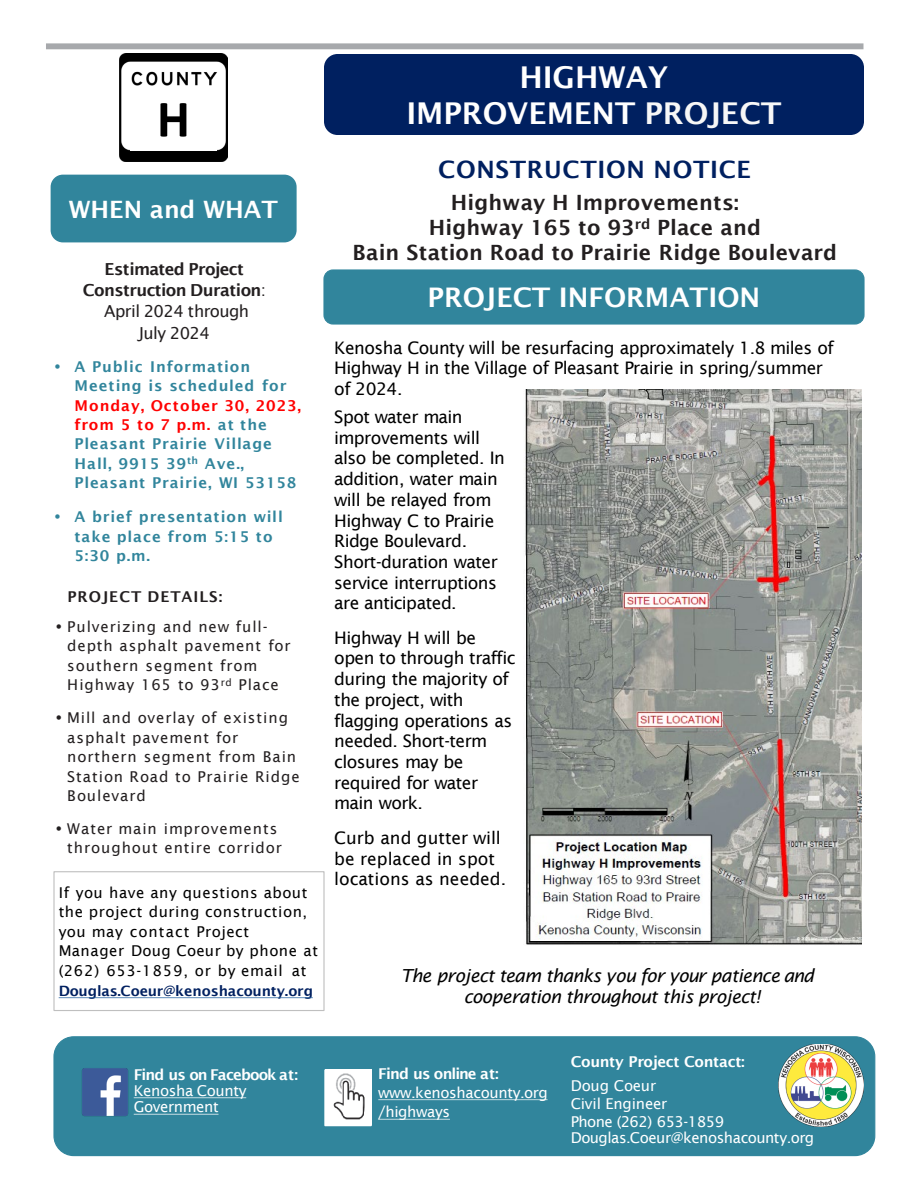
<style>
.page{position:relative;width:918px;height:1188px;background:#fff}
.page>*{position:absolute;margin:0;border:0;box-sizing:border-box;transform-origin:0 0}
.t1{font:700 52.5px "Calibri";color:#000}
.t2{font:600 30px "Lucida Sans";color:#fff}
.t3{font:600 27px "Lucida Sans";color:#fff}
.t4{font:600 24px "Lucida Sans";letter-spacing:.03em;color:#002060}
.t5{font:600 24px "Lucida Sans";color:#fff}
.t6{font:700 24px "Gill Sans";color:#fff}
.t7{font:600 21px/25.2px "Lucida Sans";letter-spacing:.01em;color:#231f20;text-align:center}
.t8{font:italic 18px/21px "Lucida Sans";letter-spacing:-.03em;color:#000;text-align:center}
.t9{font:17.25px/20.7px "Lucida Sans";letter-spacing:-.03em;color:#000}
.t10{font:17.25px/20.7px "Lucida Sans";color:#000}
.t11{font:600 16.5px "Lucida Sans";letter-spacing:-.035em;color:#231f20}
.t12{font:16.5px "Lucida Sans";letter-spacing:-.035em;color:#231f20}
.t13{font:15px/19.5px "Lucida Sans";letter-spacing:.06em;color:#231f20}
.t14{font:600 15px/19.5px "Lucida Sans";letter-spacing:.06em;color:#31859c}
.t15{font:15px/16.4px "Lucida Sans";letter-spacing:-.025em;color:#fff}
.t16{font:15px/19.5px "Lucida Sans";letter-spacing:.035em;color:#000}
.t17{font:600 15px "Lucida Sans";letter-spacing:-.02em;color:#fff}
.t18{font:600 15px "Lucida Sans";letter-spacing:.065em;color:#231f20}
.t19{font:600 14.25px "Lucida Sans";letter-spacing:-.01em;color:#002060}
.s1{font-weight:400}
.s2{color:#f00}
.s3{color:#f7f7f7}
.s4{font-weight:600}
</style>
<div class="page">
<div style="left:46px;top:43px;width:817px;height:6px;background:#a7a9ac"></div>
<div style="left:53px;top:871px;width:272px;height:140px;border:1px solid #bfbfbf"></div>
<svg style="left:59px;top:997px;width:254px;height:1px"></svg>
<svg style="left:57px;top:56px;width:233px;height:120px"></svg>
<div style="left:54px;top:1037px;width:821px;height:119px;background:#31859c;border-radius:20px"></div>
<div style="left:53px;top:1036px;width:822px;height:120px;border:1px solid #31859c;border-radius:20px"></div>
<div style="left:324px;top:54px;width:540px;height:81px;background:#002060;border-radius:14px"></div>
<div style="left:323px;top:269px;width:542px;height:56px;background:#31859c;border:1px solid #31859c;border-radius:9px"></div>
<img style="left:120px;top:53px;width:108px;height:108px">
<img style="left:778px;top:1044px;width:86px;height:83px">
<svg style="left:134px;top:1097px;width:112px;height:1px"></svg>
<svg style="left:134px;top:1114px;width:85px;height:1px"></svg>
<svg style="left:378px;top:1099px;width:170px;height:1px"></svg>
<svg style="left:378px;top:1119px;width:72px;height:1px"></svg>
<img style="left:82px;top:1068px;width:47px;height:49px">
<img style="left:327px;top:1072px;width:42px;height:51px">
<div style="left:324px;top:1069px;width:48px;height:57px;border:2px solid #fff"></div>
<div style="left:130px;top:87px;width:87px;height:64px;background:#fff"></div>
<div style="left:51px;top:175px;width:246px;height:67px;background:#31859c;border:3px solid #31859c;border-radius:11px"></div>
<img style="left:525px;top:390px;width:336px;height:555px">
<p class="t1" style="left:157px;top:82px;width:35px">H</p>
<p class="t5" style="left:69px;top:195px;width:210px">WHEN and WHAT</p>
<p class="t6" style="left:97px;top:196px;width:130px">HEN an W</p>
<p class="t11" style="left:105px;top:260px;width:141px">Estimated Project</p>
<p class="t11" style="left:83px;top:281px;width:185px">Construction Duration<span class="s1">:</span></p>
<p class="t12" style="left:104px;top:302px;width:146px">April 2024 through</p>
<p class="t12" style="left:139px;top:324px;width:73px">July 2024</p>
<p class="t14" style="left:74px;top:357px;width:228px;text-indent:-20px">• A Public Information<br>Meeting is scheduled for<br><span class="s2">Monday, October 30, 2023, from 5 to 7 p.m.</span> at the<br>Pleasant Prairie Village<br>Hall, 9915 39<sup>th</sup> Ave.,<br>Pleasant Prairie, WI 53158</p>
<p class="t14" style="left:74px;top:507px;width:210px;text-indent:-20px">• A brief presentation will take place from 5:15 to<br>5:30 p.m.</p>
<p class="t18" style="left:67px;top:588px;width:156px">PROJECT DETAILS:</p>
<p class="t13" style="left:67px;top:617px;width:225px;text-indent:-12px">• Pulverizing and new full&shy;depth asphalt pavement for southern segment from<br>Highway 165 to 93<sup>rd</sup> Place</p>
<p class="t13" style="left:67px;top:708px;width:234px;text-indent:-12px">• Mill and overlay of existing asphalt pavement for northern segment from Bain<br>Station Road to Prairie Ridge<br>Boulevard</p>
<p class="t13" style="left:55px;top:819px;width:228px;text-align:right">• Water main improvements throughout entire corridor</p>
<p class="t16" style="left:59px;top:883px;width:261px">If you have any questions about the project during construction, you may contact Project<br>Manager Doug Coeur by phone at (262) 653-1859, or by email at</p>
<p class="t19" style="left:59px;top:983px;width:256px">Douglas.Coeur@kenoshacounty.org</p>
<p class="t2" style="left:519px;top:60px;width:151px">HIGHWAY</p>
<p class="t2" style="left:406px;top:96px;width:377px">IMPROVEMENT <span class="s3">PROJECT</span></p>
<p class="t4" style="left:438px;top:156px;width:314px">CONSTRUCTION NOTICE</p>
<p class="t7" style="left:353px;top:190px;width:486px">Highway H Improvements:<br>Highway 165 to 93<sup>rd</sup> Place and<br>Bain Station Road to Prairie Ridge Boulevard</p>
<p class="t3" style="left:428px;top:282px;width:334px">PROJECT INFORMATION</p>
<p class="t9" style="left:334px;top:337px;width:501px">Kenosha County will be resurfacing approximately 1.8 miles of<br>Highway H in the Village of Pleasant Prairie in spring/summer of 2024.</p>
<p class="t9" style="left:334px;top:406px;width:172px">Spot water main improvements will also be completed. In addition, water main will be relayed from<br>Highway C to Prairie<br>Ridge Boulevard.<br>Short-duration water service interruptions are anticipated.</p>
<p class="t9" style="left:334px;top:627px;width:183px">Highway H will be open to through traffic during the majority of the project, with flagging operations as needed. Short-term closures may be required for water main work.</p>
<p class="t10" style="left:334px;top:827px;width:173px">Curb and gutter will be replaced in spot locations as needed.</p>
<p class="t8" style="left:401px;top:965px;width:415px">The project team thanks you for your patience and cooperation throughout this project!</p>
<p class="t15" style="left:134px;top:1066px;width:166px"><span class="s4">Find us on Facebook at:<br></span>Kenosha County<br>Government</p>
<p class="t15" style="left:378px;top:1063px;width:171px;line-height:19.5px"><span class="s4">Find us online at: </span>www.kenoshacounty.org /highways</p>
<p class="t17" style="left:571px;top:1053px;width:176px">County Project Contact:</p>
<p class="t15" style="left:571px;top:1077px;width:87px">Doug Coeur</p>
<p class="t15" style="left:571px;top:1095px;width:98px">Civil Engineer</p>
<p class="t15" style="left:571px;top:1113px;width:155px">Phone (262) 653-1859</p>
<p class="t15" style="left:571px;top:1130px;width:245px">Douglas.Coeur@kenoshacounty.org</p>
</div>
